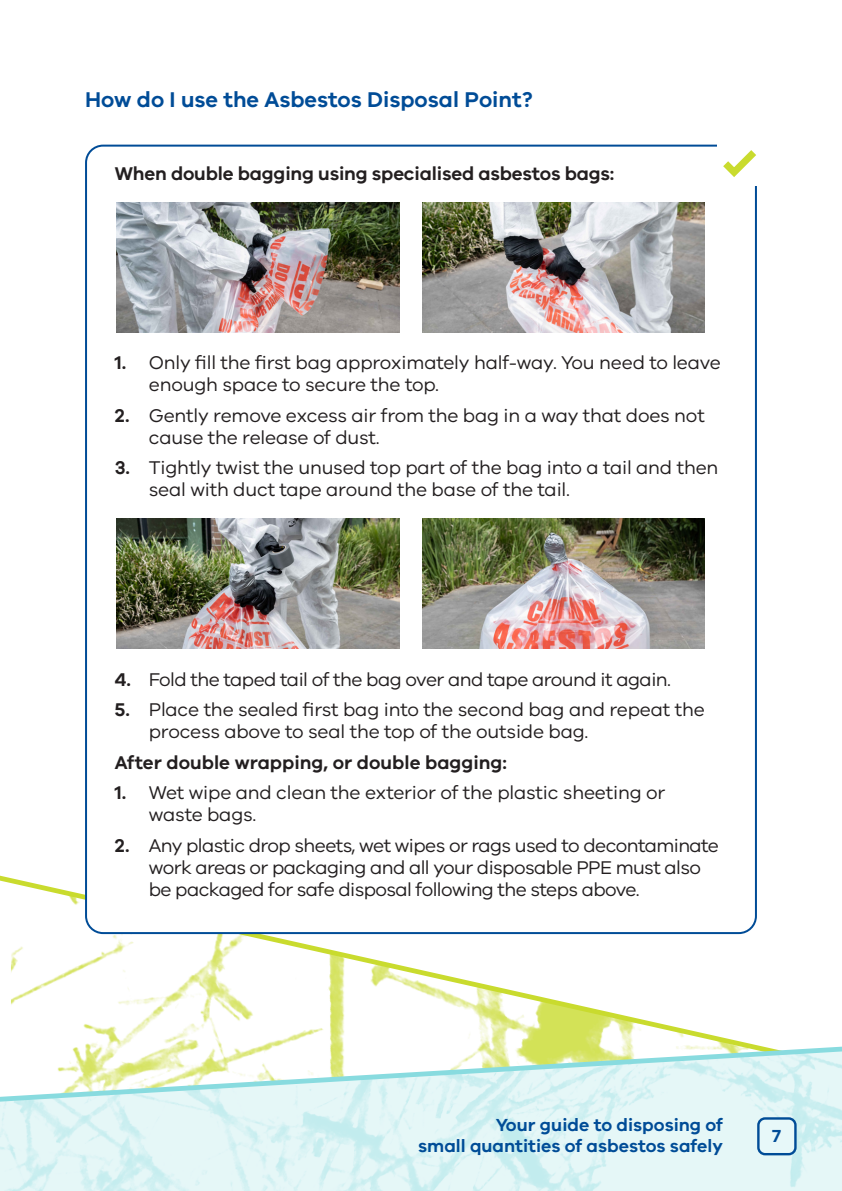
<style>
.page{position:relative;width:842px;height:1191px;background:#fff}
.page>*{position:absolute;margin:0;border:0;box-sizing:border-box;transform-origin:0 0}
.t1{font:600 22px "VIC";color:#004c97}
.body_text{font:19px/22px "VIC";letter-spacing:-.01em;color:#231f20}
.body_text-2{font:19px/22px "VIC";letter-spacing:-.03em;color:#231f20}
.Bullet_points_-_L1{font:600 19px "VIC";letter-spacing:-.01em;color:#231f20}
.t2{font:600 18px/21.2px "VIC";color:#004c97;text-align:right}
.s1{font-weight:600}
</style>
<div class="page">
<svg style="left:0;top:875px;width:757px;height:168px"></svg>
<div style="left:86px;top:146px;width:670px;height:787px;background:#fff;border-radius:17px"></div>
<svg style="left:723px;top:150px;width:33px;height:27px"></svg>
<img style="left:422px;top:203px;width:282px;height:130px">
<img style="left:422px;top:518px;width:282px;height:130px">
<img style="left:116px;top:203px;width:284px;height:130px">
<img style="left:116px;top:518px;width:284px;height:130px">
<img style="left:0;top:1105px;width:842px;height:86px">
<svg style="left:0;top:1043px;width:842px;height:62px"></svg>
<div style="left:758px;top:1118px;width:37px;height:36px;background:#e7f8f9;border-radius:7px"></div>
<div style="left:757px;top:1117px;width:40px;height:38px;border:2px solid #004c97;border-radius:7px"></div>
<p class="t1" style="left:85px;top:86px;width:449px">How do I use the Asbestos Disposal Point?</p>
<p class="Bullet_points_-_L1" style="left:115px;top:162px;width:501px">When double bagging using specialised asbestos bags:</p>
<p class="body_text" style="left:149px;top:351px;width:574px;text-indent:-34px"><span class="s1">1.</span> Only fill the first bag approximately half-way. You need to leave enough space to secure the top.</p>
<p class="body_text" style="left:149px;top:404px;width:557px;text-indent:-34px"><span class="s1">2.</span> Gently remove excess air from the bag in a way that does not cause the release of dust.</p>
<p class="body_text" style="left:149px;top:456px;width:571px;text-indent:-34px"><span class="s1">3.</span> Tightly twist the unused top part of the bag into a tail and then seal with duct tape around the base of the tail.</p>
<p class="body_text-2" style="left:115px;top:667px;width:558px"><span class="s1">4.</span> Fold the taped tail of the bag over and tape around it again.</p>
<p class="body_text" style="left:149px;top:698px;width:557px;text-indent:-34px"><span class="s1">5.</span> Place the sealed first bag into the second bag and repeat the process above to seal the top of the outside bag.</p>
<p class="Bullet_points_-_L1" style="left:115px;top:750px;width:394px">After double wrapping, or double bagging:</p>
<p class="body_text" style="left:149px;top:781px;width:518px;text-indent:-34px"><span class="s1">1.</span> Wet wipe and clean the exterior of the plastic sheeting or waste bags.</p>
<p class="body_text-2" style="left:149px;top:833px;width:572px;text-indent:-34px"><span class="s1">2.</span> Any plastic drop sheets, wet wipes or rags used to decontaminate work areas or packaging and all your disposable PPE must also be packaged for safe disposal following the steps above.</p>
<p class="t2" style="left:418px;top:1113px;width:306px">Your guide to disposing of<br>small quantities of asbestos safely</p>
<p class="t2" style="left:772px;top:1124px;width:11px">7</p>
</div>
